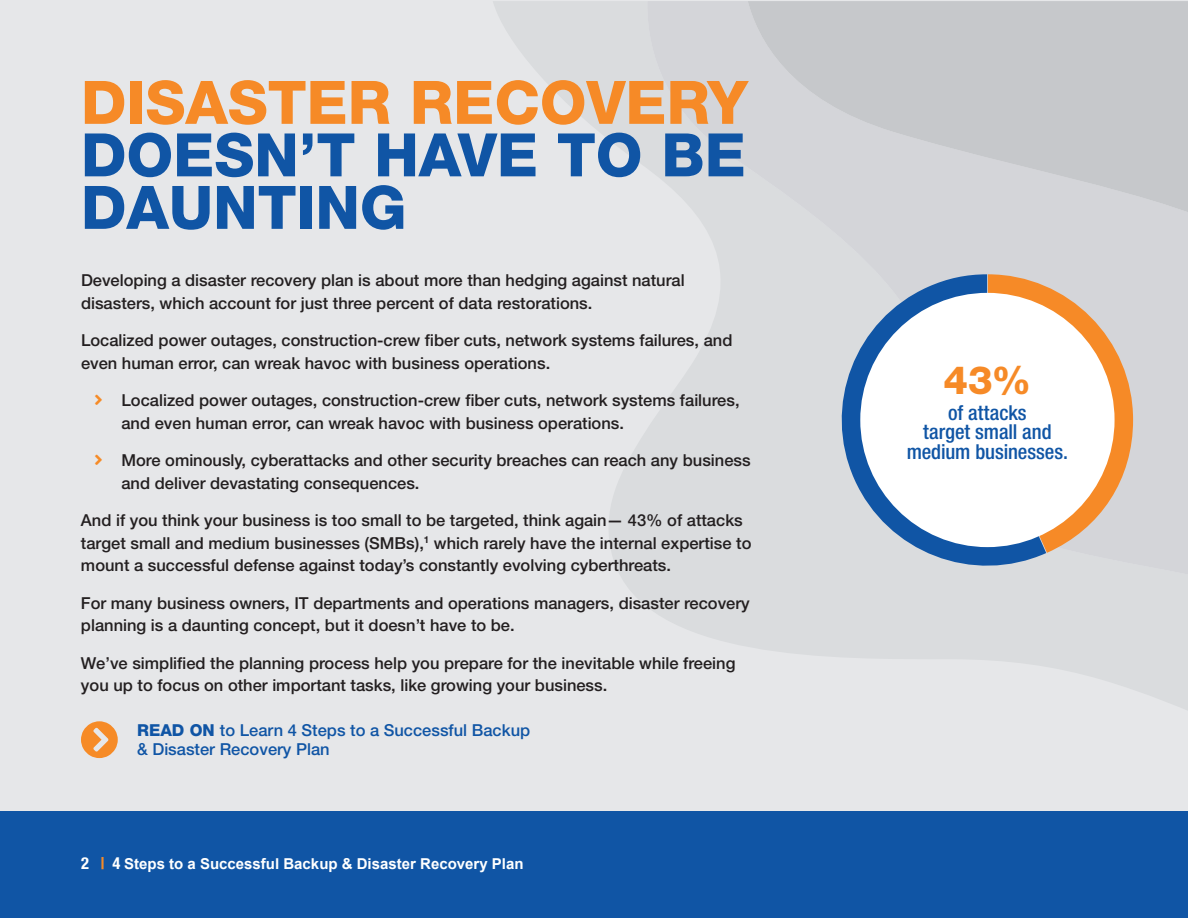
<style>
.page{position:relative;width:1188px;height:918px;background:#fff}
.page>*{position:absolute;margin:0;border:0;box-sizing:border-box;transform-origin:0 0}
.t1{font:800 60px/52.5px "Helvetica Neue LT Std";color:#1055a5}
.t2{font:800 60px "Helvetica Neue LT Std";color:#f68a27}
.t3{font:800 39px "Helvetica Neue LT Std";color:#f68a27}
.t4{font:500 condensed 20.55px/19.5px "Helvetica Neue LT Std";letter-spacing:-.005em;color:#1055a5;text-align:center}
.t5{font:500 16.5px/22.5px "Helvetica Neue LT Std";color:#231f20}
.t6{font:500 16.5px/19.5px "Helvetica Neue LT Std";color:#1055a5}
.t7{font:700 15px "Arial";color:#fff}
.s1{font-weight:800}
.s2{font-family:"Helvetica Neue LT Std";font-stretch:condensed;font-size:16.5px}
.s3{font-family:"Helvetica Neue LT Std";font-stretch:condensed;font-size:16.5px;color:#f68a27}
</style>
<div class="page">
<div style="left:0;top:0;width:1188px;height:811px;background:#e6e7e9"></div>
<svg style="left:493px;top:1px;width:695px;height:709px"></svg>
<svg style="left:647px;top:1px;width:541px;height:591px;fill:#dadcde"></svg>
<svg style="left:748px;top:1px;width:440px;height:484px;fill:#d4d5d9"></svg>
<svg style="left:822px;top:274px;width:224px;height:312px;fill:#dadcde"></svg>
<svg style="left:988px;top:274px;width:145px;height:279px;background:#dcae86"></svg>
<div style="left:860px;top:293px;width:255px;height:254px;background:#fff;border-radius:50%"></div>
<svg style="left:81px;top:721px;width:37px;height:37px"></svg>
<div style="left:0;top:811px;width:1188px;height:107px;background:#1055a5"></div>
<h1 class="t2" style="left:81px;top:67px;width:668px">DISASTER RECOVERY</h1>
<h1 class="t1" style="left:81px;top:129px;width:666px">DOESN’T HAVE TO BE<br>DAUNTING</h1>
<p class="t5" style="left:81px;top:269px;width:605px">Developing a disaster recovery plan is about more than hedging against natural disasters, which account for just three percent of data restorations.</p>
<p class="t5" style="left:81px;top:329px;width:653px">Localized power outages, construction-crew fiber cuts, network systems failures, and even human error, can wreak havoc with business operations.</p>
<p class="t5" style="left:121px;top:389px;width:620px">Localized power outages, construction-crew fiber cuts, network systems failures, and even human error, can wreak havoc with business operations.</p>
<p class="t5" style="left:121px;top:449px;width:631px">More ominously, cyberattacks and other security breaches can reach any business and deliver devastating consequences.</p>
<p class="t5" style="left:81px;top:509px;width:672px">And if you think your business is too small to be targeted, think again— 43% of attacks target small and medium businesses (SMBs),<sup>1</sup> which rarely have the internal expertise to mount a successful defense against today’s constantly evolving cyberthreats.</p>
<p class="t5" style="left:81px;top:591px;width:670px">For many business owners, IT departments and operations managers, disaster recovery planning is a daunting concept, but it doesn’t have to be.</p>
<p class="t5" style="left:81px;top:651px;width:656px">We’ve simplified the planning process help you prepare for the inevitable while freeing you up to focus on other important tasks, like growing your business.</p>
<p class="t6" style="left:137px;top:720px;width:395px"><span class="s1">READ ON</span> to Learn 4 Steps to a Successful Backup &amp; Disaster Recovery Plan</p>
<p class="t7" style="left:81px;top:854px;width:444px"><span class="s2">2</span> <span class="s3">|</span> <span class="s2">4</span> Steps to a Successful Backup &amp; Disaster Recovery Plan</p>
<h2 class="t3" style="left:944px;top:357px;width:89px">43%</h2>
<p class="t4" style="left:907px;top:402px;width:163px">of attacks<br>target small and medium businesses.</p>
</div>
